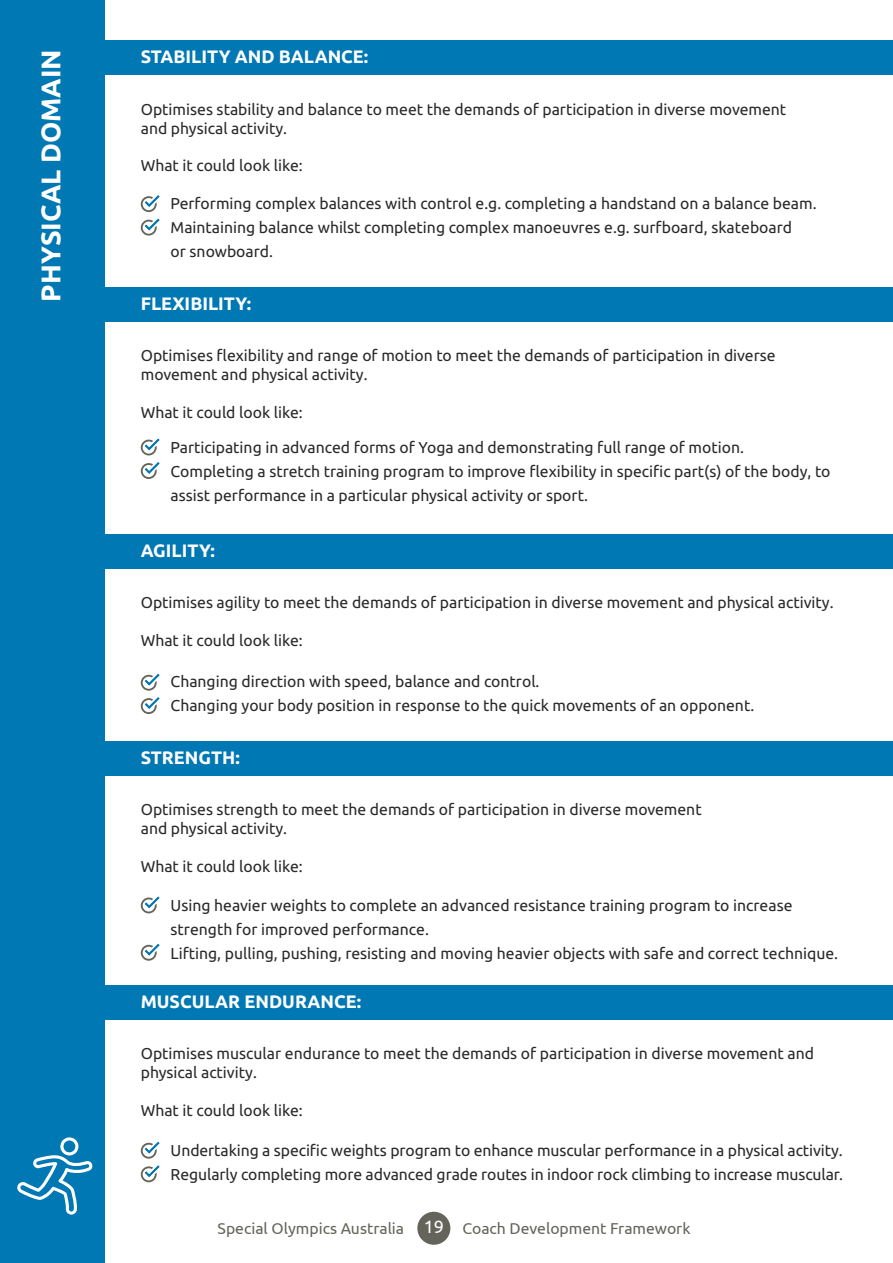
<style>
.page{position:relative;width:893px;height:1263px;background:#fff}
.page>*{position:absolute;margin:0;border:0;box-sizing:border-box;transform-origin:0 0}
.t1{font:700 27px "Ubuntu";color:#fff}
.t2{font:700 18px "Ubuntu";color:#fff}
.t3{font:15.75px/24px "Ubuntu";color:#2a292a}
.t4{font:15.75px "Ubuntu";color:#64645a}
.s1{font-size:18px;color:#fff}
</style>
<div class="page">
<div style="left:417px;top:1212px;width:33px;height:33px;background:#64645a;border-radius:50%"></div>
<div style="left:105px;top:40px;width:788px;height:35px;background:#0078b3"></div>
<svg style="left:141px;top:195px;width:18px;height:17px"></svg>
<svg style="left:141px;top:219px;width:18px;height:17px"></svg>
<div style="left:105px;top:287px;width:788px;height:35px;background:#0078b3"></div>
<svg style="left:141px;top:439px;width:18px;height:16px"></svg>
<svg style="left:141px;top:462px;width:18px;height:17px"></svg>
<div style="left:105px;top:534px;width:788px;height:35px;background:#0078b3"></div>
<div style="left:105px;top:741px;width:788px;height:34px;background:#0078b3"></div>
<svg style="left:141px;top:674px;width:18px;height:17px"></svg>
<svg style="left:141px;top:697px;width:18px;height:17px"></svg>
<svg style="left:141px;top:896px;width:18px;height:17px"></svg>
<svg style="left:141px;top:944px;width:18px;height:17px"></svg>
<div style="left:105px;top:984px;width:788px;height:35px;background:#0078b3"></div>
<svg style="left:141px;top:1142px;width:18px;height:17px"></svg>
<svg style="left:141px;top:1165px;width:18px;height:17px"></svg>
<div style="left:0;top:0;width:105px;height:1263px;background:#0078b3"></div>
<svg style="left:17px;top:1137px;width:75px;height:77px"></svg>
<h1 class="t1" style="left:35px;top:301px;width:254px;rotate:-90deg">PHYSICAL DOMAIN</h1>
<p class="t2" style="left:141px;top:46px;width:229px">STABILITY AND BALANCE:</p>
<p class="t3" style="left:141px;top:101px;width:647px;line-height:18.9px">Optimises stability and balance to meet the demands of participation in diverse movement and physical activity.</p>
<p class="t3" style="left:141px;top:155px;width:163px">What it could look like:</p>
<p class="t3" style="left:171px;top:192px;width:647px">Performing complex balances with control e.g. completing a handstand on a balance beam.<br>Maintaining balance whilst completing complex manoeuvres e.g. surfboard, skateboard<br>or snowboard.</p>
<p class="t2" style="left:141px;top:293px;width:112px">FLEXIBILITY:</p>
<p class="t3" style="left:141px;top:347px;width:636px;line-height:18.9px">Optimises flexibility and range of motion to meet the demands of participation in diverse movement and physical activity.</p>
<p class="t3" style="left:171px;top:396px;width:575px;line-height:34.3px;text-indent:-30px">What it could look like:<br>Participating in advanced forms of Yoga and demonstrating full range of motion.</p>
<p class="t3" style="left:171px;top:460px;width:661px">Completing a stretch training program to improve flexibility in specific part(s) of the body, to assist performance in a particular physical activity or sport.</p>
<p class="t2" style="left:141px;top:540px;width:75px">AGILITY:</p>
<p class="t3" style="left:141px;top:592px;width:694px">Optimises agility to meet the demands of participation in diverse movement and physical activity.</p>
<p class="t3" style="left:141px;top:630px;width:163px">What it could look like:</p>
<p class="t3" style="left:171px;top:670px;width:585px">Changing direction with speed, balance and control.<br>Changing your body position in response to the quick movements of an opponent.</p>
<p class="t2" style="left:141px;top:747px;width:101px">STRENGTH:</p>
<p class="t3" style="left:141px;top:801px;width:562px;line-height:18.9px">Optimises strength to meet the demands of participation in diverse movement and physical activity.</p>
<p class="t3" style="left:141px;top:855px;width:163px">What it could look like:</p>
<p class="t3" style="left:171px;top:894px;width:669px">Using heavier weights to complete an advanced resistance training program to increase strength for improved performance.<br>Lifting, pulling, pushing, resisting and moving heavier objects with safe and correct technique.</p>
<p class="t2" style="left:141px;top:991px;width:222px">MUSCULAR ENDURANCE:</p>
<p class="t3" style="left:141px;top:1045px;width:675px;line-height:18.9px">Optimises muscular endurance to meet the demands of participation in diverse movement and physical activity.</p>
<p class="t3" style="left:141px;top:1099px;width:163px">What it could look like:</p>
<p class="t3" style="left:171px;top:1139px;width:674px">Undertaking a specific weights program to enhance muscular performance in a physical activity.<br>Regularly completing more advanced grade routes in indoor rock climbing to increase muscular.</p>
<p class="t4" style="left:218px;top:1219px;width:474px">Special Olympics Australia <span class="s1">19</span> Coach Development Framework</p>
</div>
